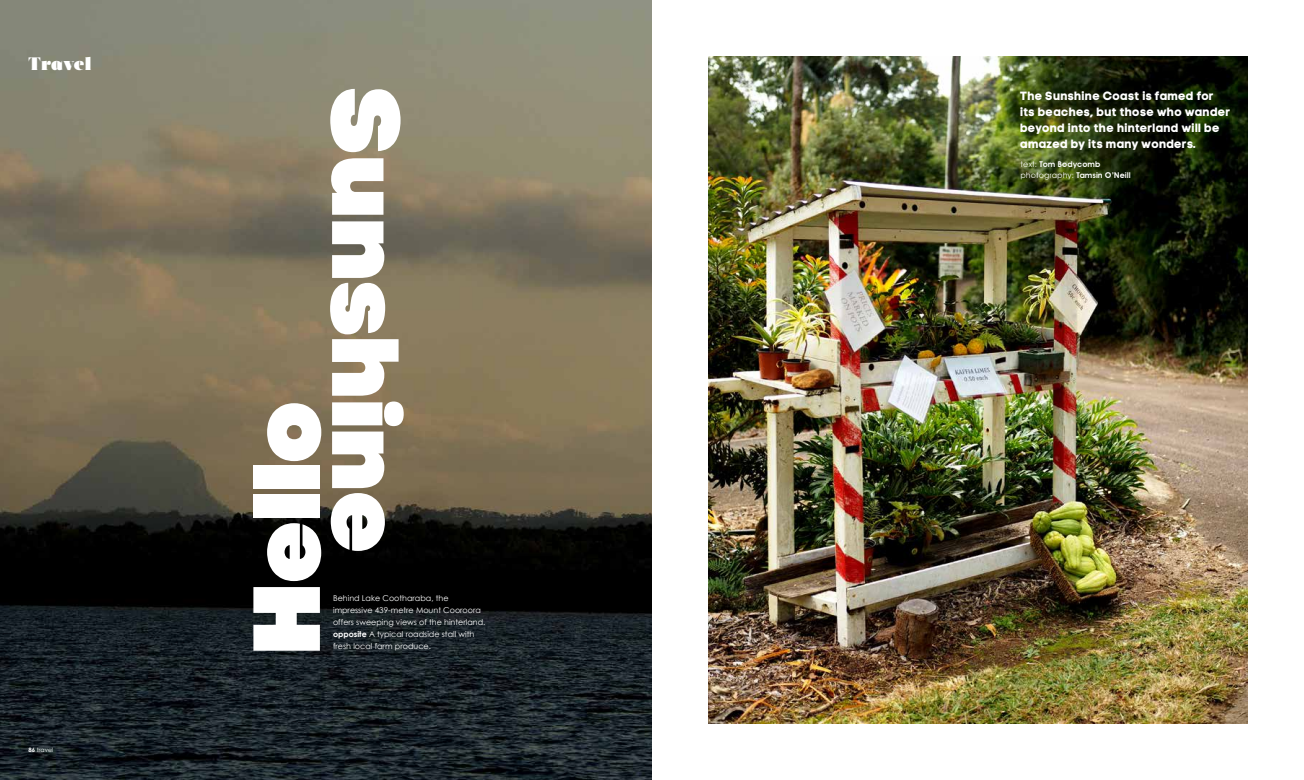
<style>
.page{position:relative;width:1304px;height:780px;background:#fff}
.page>*{position:absolute;margin:0;border:0;box-sizing:border-box;transform-origin:0 0}
.t1{font:95px "Code Pro Black LC";letter-spacing:.01em;color:#fff}
.t2{font:18px "Acta Poster";letter-spacing:.03em;color:#fff}
.t3{font:12px/16px "Code Pro Bold LC";letter-spacing:.05em;color:#fff}
.t4{font:8px/12px "Century Gothic";color:#fff}
.t5{font:600 8px/11px "Avant Garde";color:#fff}
.t6{font:6px "Century Gothic";color:#fff}
.s1{font-weight:700}
.s2{font-weight:400}
</style>
<div class="page">
<img style="left:0;top:0;width:652px;height:780px">
<img style="left:709px;top:57px;width:538px;height:666px">
<h2 class="t2" style="left:28px;top:53px;width:64px">Travel</h2>
<p class="t6" style="left:28px;top:745px;width:26px"><span class="s1">86</span> travel</p>
<h1 class="t1" style="left:228px;top:648px;width:251px;rotate:-90deg">Hello</h1>
<h1 class="t1" style="left:424px;top:91px;width:466px;rotate:90deg">Sunshine</h1>
<p class="t4" style="left:333px;top:591px;width:154px">Behind Lake Cootharaba, the impressive 439-metre Mount Cooroora offers sweeping views of the hinterland. <span class="s1">opposite</span> A typical roadside stall with fresh local farm produce.</p>
<h3 class="t3" style="left:1020px;top:88px;width:211px">The Sunshine Coast is famed for its beaches, but those who wander beyond into the hinterland will be amazed by its many wonders.</h3>
<p class="t5" style="left:1020px;top:159px;width:112px"><span class="s2">text:</span> Tom Bodycomb <span class="s2">photography:</span> Tamsin O’Neill</p>
</div>
